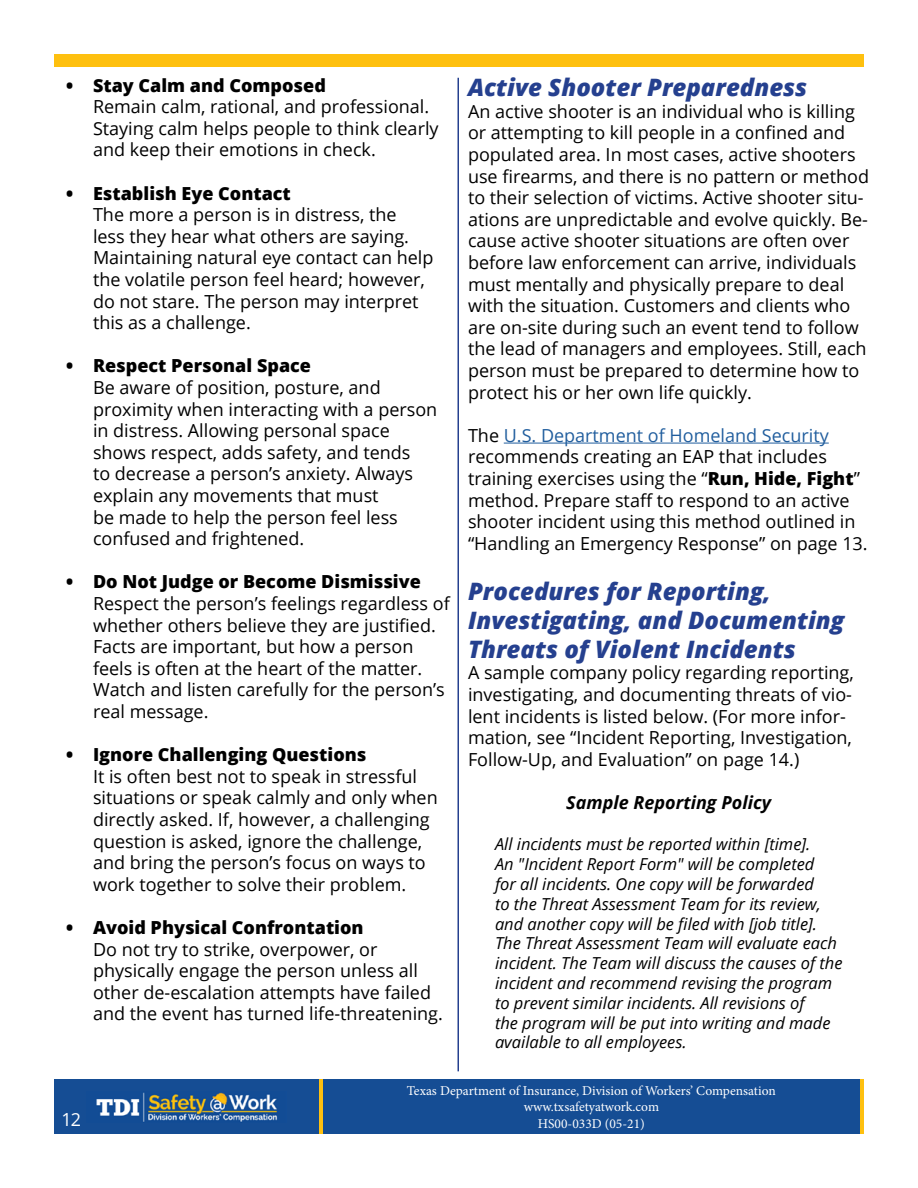
<style>
.page{position:relative;width:918px;height:1188px;background:#fff}
.page>*{position:absolute;margin:0;border:0;box-sizing:border-box;transform-origin:0 0}
.t1{font:italic 800 24px/28.8px "Open Sans";color:#25408f}
.t2{font:18px/21.6px "Open Sans";color:#000}
.t3{font:18px "Open Sans";color:#215e9e}
.t4{font:800 18px "Open Sans";color:#000}
.t5{font:italic 700 18px "Open Sans";color:#000}
.t6{font:18px "Open Sans";color:#fff}
.t7{font:italic 16.5px/19.8px "Open Sans";color:#000}
.t8{font:13.5px/16.2px "Minion Pro";color:#fff;text-align:center}
.s1{color:#000}
.s2{font-weight:800}
</style>
<div class="page">
<div style="left:54px;top:1080px;width:810px;height:54px;background:#154d94"></div>
<img style="left:96px;top:1092px;width:181px;height:30px">
<hr style="left:860px;top:1080px;width:4px;height:54px;background:#fec00f">
<hr style="left:319px;top:1080px;width:4px;height:54px;background:#fec00f">
<hr style="left:458px;top:78px;width:1px;height:993px;background:#25408f">
<div style="left:54px;top:54px;width:810px;height:13px;background:#fec00f"></div>
<hr style="left:504px;top:443px;width:325px;height:1px;background:#215e9e">
<h4 class="t1" style="left:468px;top:72px;width:341px">Active Shooter Preparedness</h4>
<p class="t2" style="left:468px;top:100px;width:388px">An active shooter is an individual who is killing</p>
<p class="t2" style="left:468px;top:122px;width:379px">or attempting to kill people in a confined and</p>
<p class="t2" style="left:468px;top:143px;width:389px">populated area. In most cases, active shooters</p>
<p class="t2" style="left:468px;top:165px;width:403px">use firearms, and there is no pattern or method</p>
<p class="t2" style="left:468px;top:186px;width:402px">to their selection of victims. Active shooter situ&shy;ations are unpredictable and evolve quickly. Be&shy;cause active shooter situations are often over before law enforcement can arrive, individuals must mentally and physically prepare to deal with the situation. Customers and clients who are on-site during such an event tend to follow the lead of managers and employees. Still, each person must be prepared to determine how to</p>
<p class="t2" style="left:468px;top:381px;width:285px">protect his or her own life quickly.</p>
<p class="t3" style="left:468px;top:423px;width:362px"><span class="s1">The</span> U.S. Department of Homeland Security</p>
<p class="t2" style="left:468px;top:446px;width:360px">recommends creating an EAP that includes</p>
<p class="t2" style="left:468px;top:467px;width:393px">training exercises using the “<span class="s2">Run, Hide, Fight</span>”</p>
<p class="t2" style="left:468px;top:489px;width:383px">method. Prepare staff to respond to an active</p>
<p class="t2" style="left:468px;top:510px;width:389px">shooter incident using this method outlined in</p>
<p class="t2" style="left:468px;top:532px;width:401px">“Handling an Emergency Response” on page 13.</p>
<h4 class="t1" style="left:468px;top:576px;width:378px">Procedures for Reporting,<br>Investigating, and Documenting<br>Threats of Violent Incidents</h4>
<p class="t2" style="left:468px;top:662px;width:387px">A sample company policy regarding reporting, investigating, and documenting threats of vio&shy;lent incidents is listed below. (For more infor&shy;mation, see “Incident Reporting, Investigation,</p>
<p class="t2" style="left:468px;top:748px;width:333px">Follow-Up, and Evaluation” on page 14.)</p>
<h4 class="t5" style="left:566px;top:790px;width:206px">Sample Reporting Policy</h4>
<p class="t7" style="left:495px;top:834px;width:327px">All incidents must be reported within [time].<br>An "Incident Report Form" will be completed for all incidents. One copy will be forwarded to the Threat Assessment Team for its review,</p>
<p class="t7" style="left:495px;top:913px;width:324px">and another copy will be filed with [job title].</p>
<p class="t7" style="left:495px;top:933px;width:349px">The Threat Assessment Team will evaluate each incident. The Team will discuss the causes of the incident and recommend revising the program to prevent similar incidents. All revisions of<br>the program will be put into writing and made available to all employees.</p>
<p class="t8" style="left:407px;top:1083px;width:370px">Texas Department of Insurance, Division of Workers’ Compensation www.txsafetyatwork.com</p>
<p class="t2" style="left:93px;top:74px;width:347px;text-indent:-27px"><span class="s2">• Stay Calm and Composed<br></span>Remain calm, rational, and professional.<br>Staying calm helps people to think clearly and keep their emotions in check.</p>
<p class="t2" style="left:93px;top:182px;width:342px;text-indent:-27px"><span class="s2">• Establish Eye Contact<br></span>The more a person is in distress, the<br>less they hear what others are saying.<br>Maintaining natural eye contact can help the volatile person feel heard; however, do not stare. The person may interpret this as a challenge.</p>
<p class="t2" style="left:93px;top:355px;width:346px;text-indent:-27px"><span class="s2">• Respect Personal Space<br></span>Be aware of position, posture, and proximity when interacting with a person in distress. Allowing personal space shows respect, adds safety, and tends<br>to decrease a person’s anxiety. Always explain any movements that must<br>be made to help the person feel less confused and frightened.</p>
<p class="t4" style="left:66px;top:568px;width:356px">• Do Not Judge or Become Dismissive</p>
<p class="t2" style="left:93px;top:592px;width:358px">Respect the person’s feelings regardless of</p>
<p class="t2" style="left:93px;top:614px;width:344px">whether others believe they are justified.</p>
<p class="t2" style="left:93px;top:635px;width:353px">Facts are important, but how a person feels is often at the heart of the matter.<br>Watch and listen carefully for the person’s real message.</p>
<p class="t2" style="left:93px;top:743px;width:346px;text-indent:-27px"><span class="s2">• Ignore Challenging Questions<br></span>It is often best not to speak in stressful situations or speak calmly and only when directly asked. If, however, a challenging question is asked, ignore the challenge, and bring the person’s focus on ways to work together to solve their problem.</p>
<p class="t2" style="left:93px;top:916px;width:351px;text-indent:-27px"><span class="s2">• Avoid Physical Confrontation<br></span>Do not try to strike, overpower, or physically engage the person unless all other de-escalation attempts have failed and the event has turned life-threatening.</p>
<p class="t6" style="left:62px;top:1107px;width:21px">12</p>
<p class="t8" style="left:538px;top:1115px;width:109px">HS00-033D (05-21)</p>
</div>
